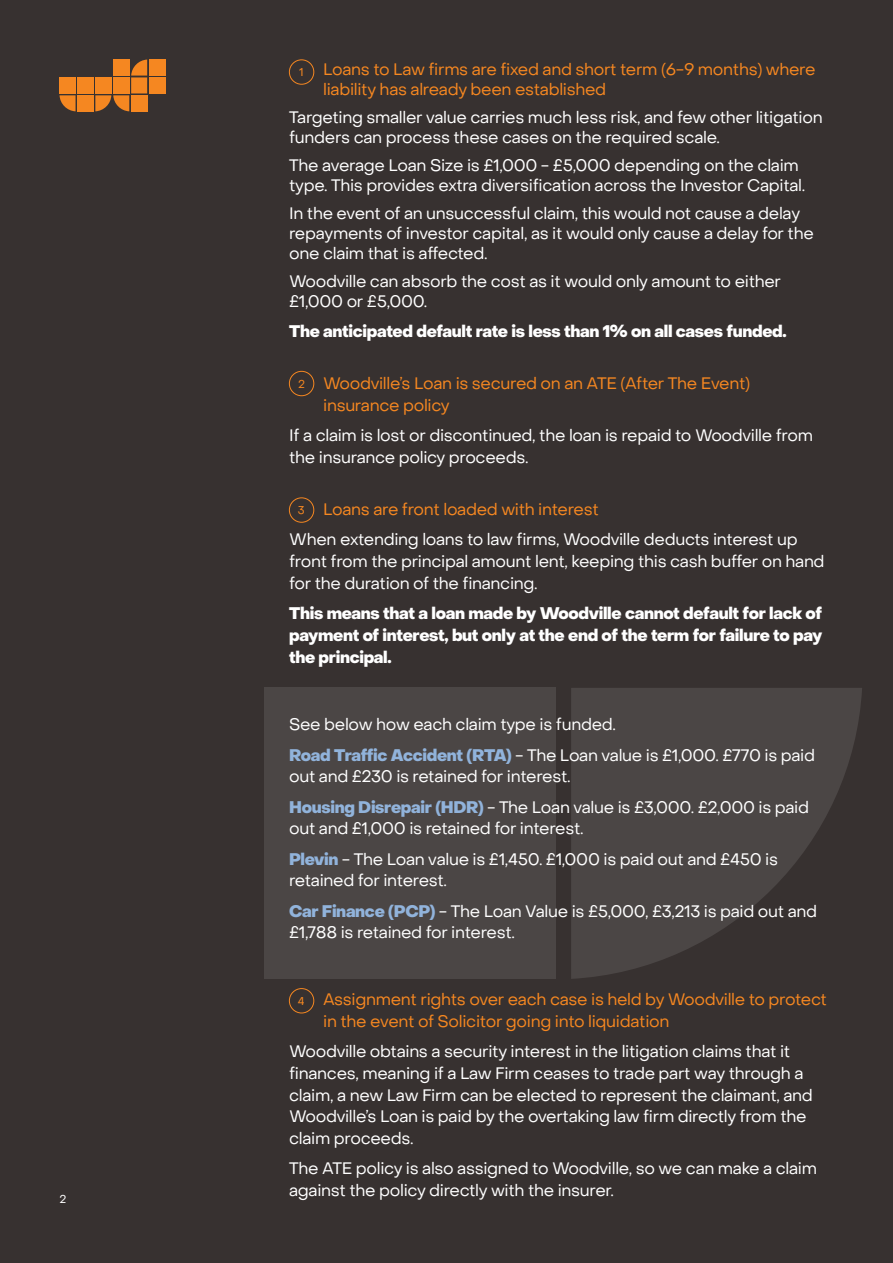
<style>
.page{position:relative;width:893px;height:1263px;background:#373130}
.page>*{position:absolute;margin:0;border:0;box-sizing:border-box;transform-origin:0 0}
.t1{font:16.5px/21.8px "PP Object Sans";letter-spacing:-.02em;color:#fff}
.t2{font:16.5px/21.8px "PP Object Sans";letter-spacing:-.02em;color:#f58721}
.t3{font:800 16.5px/21.8px "PP Object Sans";letter-spacing:-.02em;color:#fff;text-align:justify}
.t4{font:11.25px "PP Object Sans";color:#f58721}
.t5{font:11.25px "PP Object Sans";color:#fff}
.s1{font-weight:800;color:#91b3db}
</style>
<div class="page">
<div style="left:265px;top:688px;width:291px;height:291px;background:#4b4645"></div>
<svg style="left:571px;top:688px;width:291px;height:291px;fill:#4b4645"></svg>
<div style="left:289px;top:60px;width:25px;height:25px;border:1px solid #f58721;border-radius:50%"></div>
<div style="left:289px;top:371px;width:25px;height:25px;border:1px solid #f58721;border-radius:50%"></div>
<div style="left:289px;top:497px;width:25px;height:25px;border:1px solid #f58721;border-radius:50%"></div>
<div style="left:289px;top:988px;width:25px;height:25px;border:1px solid #f58721;border-radius:50%"></div>
<svg style="left:60px;top:60px;width:87px;height:51px"></svg>
<div style="left:149px;top:77px;width:16px;height:16px;background:#f58721"></div>
<div style="left:149px;top:60px;width:16px;height:16px;background:#f58721"></div>
<div style="left:113px;top:60px;width:16px;height:16px;background:#f58721"></div>
<p class="t5" style="left:60px;top:1192px;width:8px">2</p>
<p class="t2" style="left:323px;top:59px;width:494px;line-height:19.8px">Loans to Law firms are fixed and short term (6-9 months) where liability has already been established</p>
<p class="t1" style="left:289px;top:108px;width:535px;line-height:19.8px">Targeting smaller value carries much less risk, and few other litigation funders can process these cases on the required scale.</p>
<p class="t1" style="left:289px;top:156px;width:518px;line-height:19.8px">The average Loan Size is £1,000 - £5,000 depending on the claim type. This provides extra diversification across the Investor Capital.</p>
<p class="t1" style="left:289px;top:204px;width:526px;line-height:19.8px">In the event of an unsuccessful claim, this would not cause a delay repayments of investor capital, as it would only cause a delay for the one claim that is affected.</p>
<p class="t1" style="left:289px;top:272px;width:493px;line-height:19.8px">Woodville can absorb the cost as it would only amount to either £1,000 or £5,000.</p>
<p class="t3" style="left:289px;top:321px;width:499px">The anticipated default rate is less than 1% on all cases funded.</p>
<p class="t2" style="left:323px;top:373px;width:429px">Woodville’s Loan is secured on an ATE (After The Event) insurance policy</p>
<p class="t1" style="left:289px;top:425px;width:525px">If a claim is lost or discontinued, the loan is repaid to Woodville from the insurance policy proceeds.</p>
<p class="t2" style="left:323px;top:499px;width:277px">Loans are front loaded with interest</p>
<p class="t1" style="left:289px;top:529px;width:537px">When extending loans to law firms, Woodville deducts interest up front from the principal amount lent, keeping this cash buffer on hand for the duration of the financing.</p>
<p class="t3" style="left:289px;top:603px;width:535px">This means that a loan made by Woodville cannot default for lack of payment of interest, but only at the end of the term for failure to pay the principal.</p>
<p class="t4" style="left:299px;top:65px;width:6px">1</p>
<p class="t4" style="left:298px;top:377px;width:8px">2</p>
<p class="t4" style="left:298px;top:503px;width:8px">3</p>
<p class="t1" style="left:289px;top:710px;width:527px;line-height:30.3px">See below how each claim type is funded.<br><span class="s1">Road Traffic Accident (RTA)</span> - The Loan value is £1,000. £770 is paid</p>
<p class="t1" style="left:289px;top:762px;width:521px;line-height:30.3px">out and £230 is retained for interest.<br><span class="s1">Housing Disrepair (HDR)</span> - The Loan value is £3,000. £2,000 is paid</p>
<p class="t1" style="left:289px;top:814px;width:490px;line-height:30.3px">out and £1,000 is retained for interest.<br><span class="s1">Plevin</span> - The Loan value is £1,450. £1,000 is paid out and £450 is</p>
<p class="t1" style="left:289px;top:866px;width:529px;line-height:30.3px">retained for interest.<br><span class="s1">Car Finance (PCP)</span> - The Loan Value is £5,000, £3,213 is paid out and</p>
<p class="t1" style="left:289px;top:922px;width:227px">£1,788 is retained for interest.</p>
<p class="t2" style="left:323px;top:988px;width:505px">Assignment rights over each case is held by Woodville to protect in the event of Solicitor going into liquidation</p>
<p class="t1" style="left:289px;top:1040px;width:525px">Woodville obtains a security interest in the litigation claims that it finances, meaning if a Law Firm ceases to trade part way through a claim, a new Law Firm can be elected to represent the claimant, and Woodville’s Loan is paid by the overtaking law firm directly from the claim proceeds.</p>
<p class="t1" style="left:289px;top:1158px;width:529px">The ATE policy is also assigned to Woodville, so we can make a claim against the policy directly with the insurer.</p>
<p class="t4" style="left:298px;top:994px;width:8px">4</p>
</div>
